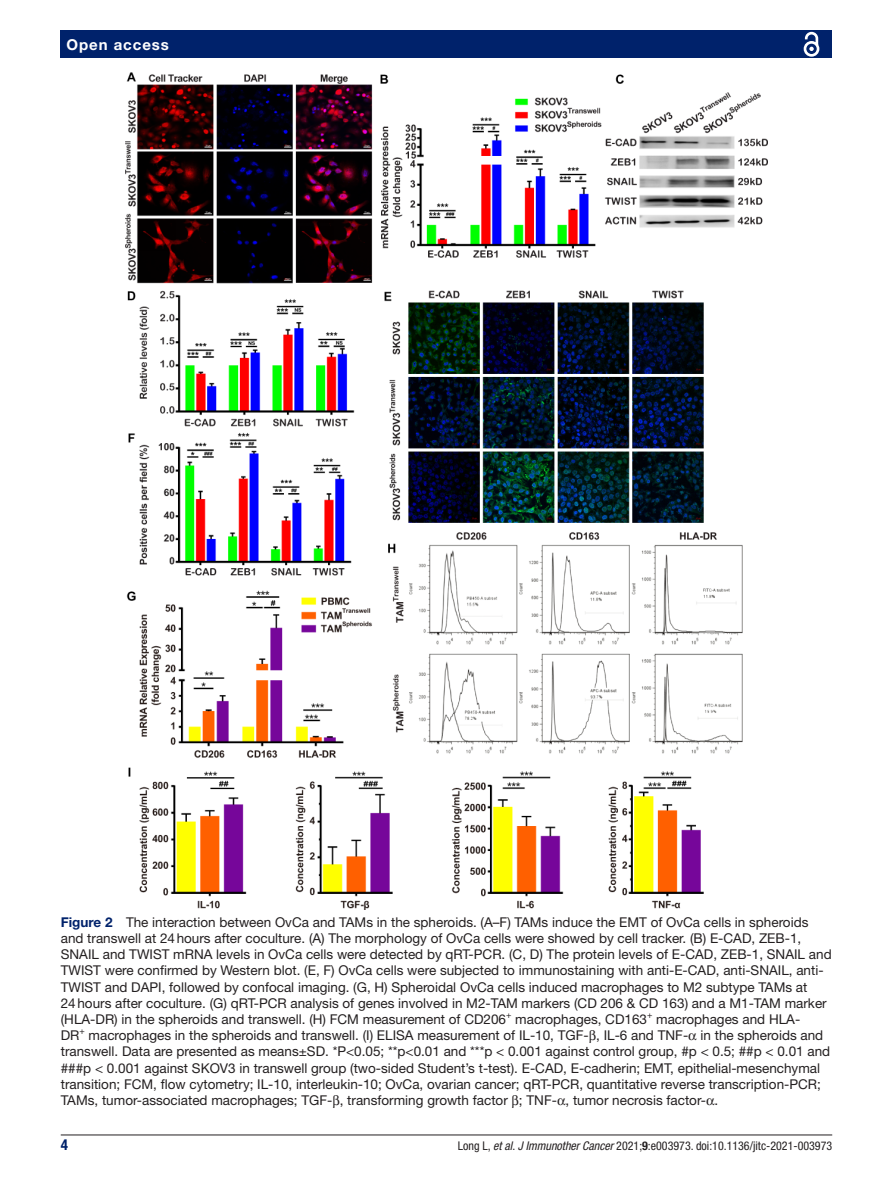
<style>
.page{position:relative;width:893px;height:1191px;background:#fff}
.page>*{position:absolute;margin:0;border:0;box-sizing:border-box;transform-origin:0 0}
.t1{font:700 15px "Helvetica Neue LT Std";letter-spacing:.065em;color:#fff}
.t2{font:700 condensed 15px "Helvetica Neue LT Std";color:#00226b}
.t3{font:13.5px/16.2px "Helvetica Neue LT Std";color:#231f20}
.t4{font:condensed 12px "Helvetica Neue LT Std";color:#231f20}
.t5{font:9px "Helvetica Neue LT Std";color:#231f20}
.s1{font-weight:700;color:#00226b}
.s2{font-style:italic}
.s3{font-weight:700}
</style>
<div class="page">
<hr style="left:61px;top:1134px;width:771px;height:1px;background:#231f20">
<div style="left:61px;top:31px;width:771px;height:27px;background:#00226b"></div>
<svg style="left:803px;top:31px;width:17px;height:26px"></svg>
<img style="left:126px;top:73px;width:641px;height:836px">
<p class="t1" style="left:66px;top:35px;width:104px">Open access</p>
<p class="t3" style="left:61px;top:913px;width:772px"><span class="s1">Figure 2</span> The interaction between OvCa and TAMs in the spheroids. (A–F) TAMs induce the EMT of OvCa cells in spheroids and transwell at 24hours after coculture. (A) The morphology of OvCa cells were showed by cell tracker. (B) E-CAD, ZEB-1, SNAIL and TWIST mRNA levels in OvCa cells were detected by qRT-PCR. (C, D) The protein levels of E-CAD, ZEB-1, SNAIL and TWIST were confirmed by Western blot. (E, F) OvCa cells were subjected to immunostaining with anti-E-CAD, anti-SNAIL, anti-TWIST and DAPI, followed by confocal imaging. (G, H) Spheroidal OvCa cells induced macrophages to M2 subtype TAMs at 24hours after coculture. (G) qRT-PCR analysis of genes involved in M2-TAM markers (CD 206 &amp; CD 163) and a M1-TAM marker (HLA-DR) in the spheroids and transwell. (H) FCM measurement of CD206</p>
<p class="t5" style="left:506px;top:1009px;width:7px">+</p>
<p class="t3" style="left:515px;top:1011px;width:133px">macrophages, CD163</p>
<p class="t5" style="left:647px;top:1009px;width:7px">+</p>
<p class="t3" style="left:61px;top:1011px;width:771px;text-indent:595px">macrophages and HLA-<br>DR<sup>+</sup> macrophages in the spheroids and transwell. (I) ELISA measurement of IL-10, TGF- , IL-6 and TNF- in the spheroids and transwell. Data are presented as means±SD. *P&lt;0.05; **p&lt;0.01 and ***p &lt; 0.001 against control group, #p &lt; 0.5; ##p &lt; 0.01 and ###p &lt; 0.001 against SKOV3 in transwell group (two-sided Student’s t-test). E-CAD, E-cadherin; EMT, epithelial-mesenchymal transition; FCM, flow cytometry; IL-10, interleukin-10; OvCa, ovarian cancer; qRT-PCR, quantitative reverse transcription-PCR; TAMs, tumor-associated macrophages; TGF- , transforming growth factor ; TNF- , tumor necrosis factor- .</p>
<p class="t2" style="left:61px;top:1135px;width:9px">4</p>
<p class="t4" style="left:458px;top:1138px;width:376px">Long L, <span class="s2">et al</span>. <span class="s2">J Immunother Cancer</span> 2021;<span class="s3">9</span>:e003973. doi:10.1136/jitc-2021-003973</p>
</div>
